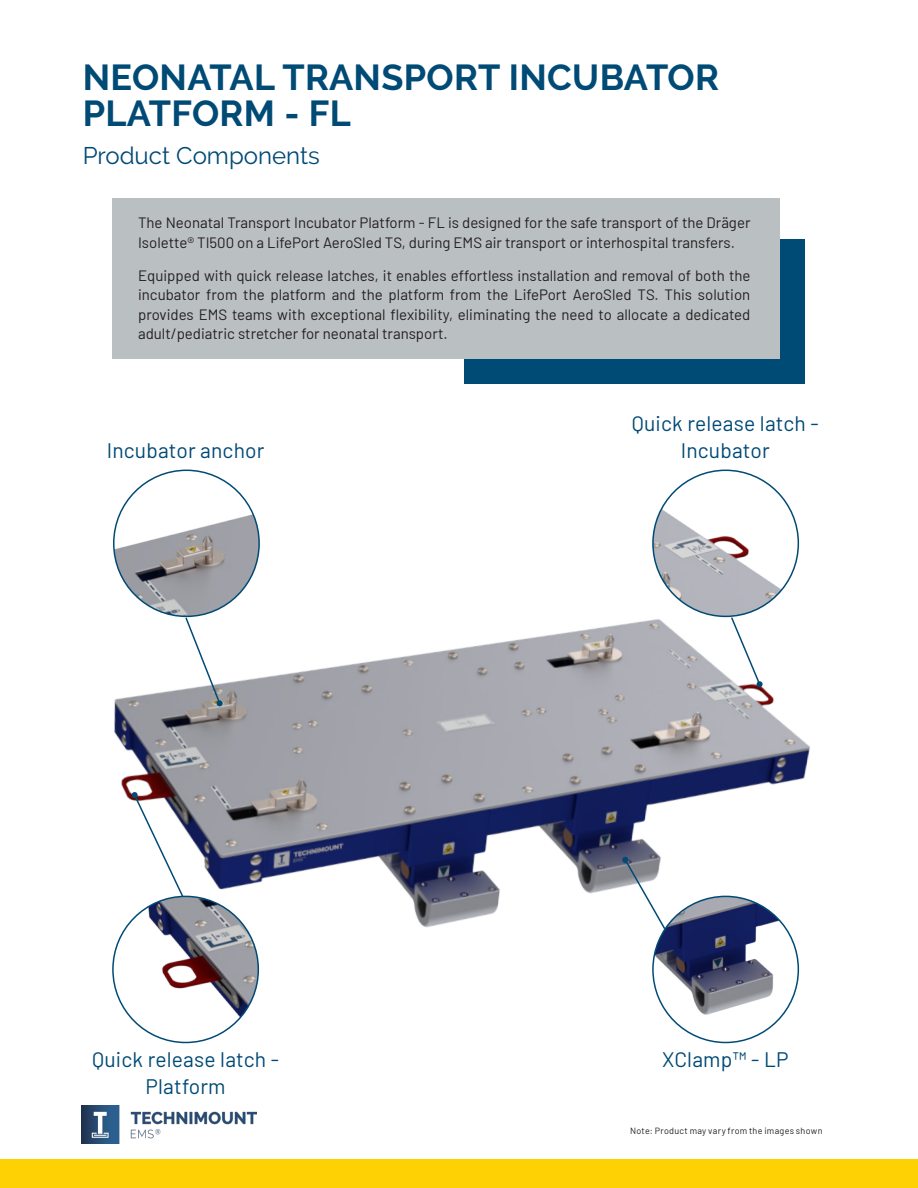
<style>
.page{position:relative;width:918px;height:1188px;background:#fff}
.page>*{position:absolute;margin:0;border:0;box-sizing:border-box;transform-origin:0 0}
.Technimount_Title_Blue{font:700 36px/36px "Raleway";letter-spacing:.01em;color:#004a76}
.TM_Subtitle_2_blue{font:24px "Raleway";color:#004a76}
.TM_Bubble_Name{font:21px "Barlow";letter-spacing:.01em;color:#004a76}
.Technimount_Paragraph{font:15px/19.5px "Barlow";color:#231f20}
.TM_Footnote{font:9px "Barlow";letter-spacing:.035em;color:#231f20}
</style>
<div class="page">
<div style="left:464px;top:239px;width:341px;height:144px;background:#004a76"></div>
<img style="left:81px;top:1106px;width:175px;height:38px">
<div style="left:112px;top:198px;width:668px;height:161px;background:#babfc1"></div>
<img style="left:653px;top:470px;width:145px;height:146px;border-radius:73px">
<img style="left:653px;top:896px;width:145px;height:147px;border-radius:73px">
<img style="left:114px;top:470px;width:145px;height:146px;border-radius:73px">
<img style="left:113px;top:896px;width:145px;height:147px;border-radius:73px">
<div style="left:0;top:1159px;width:918px;height:29px;background:#fed105"></div>
<img style="left:112px;top:583px;width:698px;height:399px">
<svg style="left:622px;top:856px;width:45px;height:75px"></svg>
<svg style="left:184px;top:616px;width:39px;height:91px"></svg>
<svg style="left:730px;top:616px;width:33px;height:72px"></svg>
<svg style="left:131px;top:792px;width:54px;height:106px"></svg>
<p class="Technimount_Title_Blue" style="left:83px;top:60px;width:638px">NEONATAL TRANSPORT INCUBATOR<br>PLATFORM - FL</p>
<p class="TM_Subtitle_2_blue" style="left:83px;top:141px;width:239px">Product Components</p>
<p class="Technimount_Paragraph" style="left:138px;top:212px;width:614px">The Neonatal Transport Incubator Platform - FL is designed for the safe transport of the Dräger<br>Isolette® TI500 on a LifePort AeroSled TS, during EMS air transport or interhospital transfers.</p>
<p class="Technimount_Paragraph" style="left:138px;top:264px;width:614px;text-align:justify">Equipped with quick release latches, it enables effortless installation and removal of both the incubator from the platform and the platform from the LifePort AeroSled TS. This solution provides EMS teams with exceptional flexibility, eliminating the need to allocate a dedicated adult/pediatric stretcher for neonatal transport.</p>
<p class="TM_Bubble_Name" style="left:632px;top:408px;width:188px">Quick release latch -</p>
<p class="TM_Bubble_Name" style="left:107px;top:435px;width:159px">Incubator anchor</p>
<p class="TM_Bubble_Name" style="left:681px;top:435px;width:90px">Incubator</p>
<p class="TM_Bubble_Name" style="left:92px;top:1045px;width:188px">Quick release latch -</p>
<p class="TM_Bubble_Name" style="left:146px;top:1072px;width:81px">Platform</p>
<p class="TM_Bubble_Name" style="left:662px;top:1045px;width:128px">XClamp™ - LP</p>
<p class="TM_Footnote" style="left:630px;top:1124px;width:194px">Note: Product may vary from the images shown</p>
</div>
